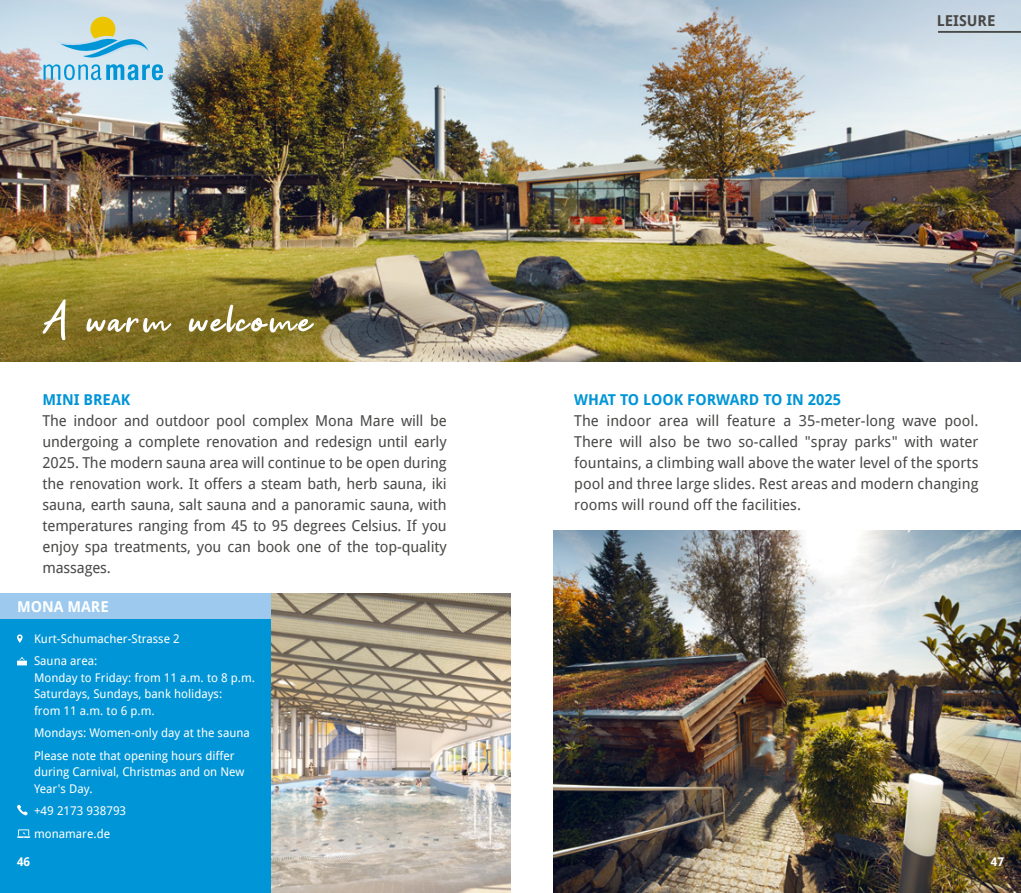
<style>
.page{position:relative;width:1021px;height:893px;background:#fff}
.page>*{position:absolute;margin:0;border:0;box-sizing:border-box;transform-origin:0 0}
.t1{font:54px "Get Show";letter-spacing:.05em;color:#fff}
.t2{font:15px/21px "Droid Sans";letter-spacing:-.005em;color:#494948;text-align:justify}
.t3{font:700 15px "Droid Sans";color:#0095d6}
.t4{font:700 15px "Droid Sans";color:#fff}
.t5{font:700 15px "Droid Sans";color:#494948}
.t6{font:12px/22.5px "Droid Sans";color:#fff}
.t7{font:700 12px "Droid Sans";color:#fff}
</style>
<div class="page">
<img style="left:270px;top:594px;width:240px;height:299px">
<img style="left:0;top:0;width:1020px;height:362px">
<img style="left:0;top:0;width:454px;height:159px">
<img style="left:0;top:275px;width:537px;height:87px">
<img style="left:553px;top:531px;width:467px;height:362px">
<svg style="left:43px;top:64px;width:120px;height:16px;background:#7ac3e4"></svg>
<svg style="left:56px;top:17px;width:94px;height:41px;background:#b2d2cf"></svg>
<div style="left:0;top:619px;width:270px;height:274px;background:#0095d6"></div>
<svg style="left:17px;top:634px;width:6px;height:9px"></svg>
<hr style="left:17px;top:661px;width:10px;height:4px;background:#fff">
<svg style="left:17px;top:805px;width:11px;height:10px"></svg>
<svg style="left:17px;top:829px;width:13px;height:9px"></svg>
<div style="left:0;top:594px;width:270px;height:25px;background:#9cc9ed"></div>
<hr style="left:938px;top:31px;width:82px;height:2px;background:#494948">
<h1 class="t1" style="left:43px;top:290px;width:271px">A warm welcome</h1>
<p class="t3" style="left:43px;top:389px;width:89px">MINI BREAK</p>
<p class="t2" style="left:43px;top:409px;width:406px">The indoor and outdoor pool complex Mona Mare will be undergoing a complete renovation and redesign until early 2025. The modern sauna area will continue to be open during the renovation work. It offers a steam bath, herb sauna, iki sauna, earth sauna, salt sauna and a panoramic sauna, with temperatures ranging from 45 to 95 degrees Celsius. If you enjoy spa treatments, you can book one of the top-quality massages.</p>
<p class="t4" style="left:17px;top:596px;width:93px">MONA MARE</p>
<p class="t6" style="left:34px;top:627px;width:147px">Kurt-Schumacher-Strasse 2<br>Sauna area:</p>
<p class="t6" style="left:34px;top:669px;width:222px;line-height:16.5px">Monday to Friday: from 11 a.m. to 8 p.m.<br>Saturdays, Sundays, bank holidays:<br>from 11 a.m. to 6 p.m.</p>
<p class="t6" style="left:34px;top:721px;width:217px">Mondays: Women-only day at the sauna<br>Please note that opening hours differ</p>
<p class="t6" style="left:34px;top:763px;width:212px;line-height:16.5px">during Carnival, Christmas and on New<br>Year's Day.</p>
<p class="t6" style="left:34px;top:799px;width:94px">+49 2173 938793 monamare.de</p>
<p class="t5" style="left:936px;top:10px;width:60px">LEISURE</p>
<p class="t3" style="left:574px;top:389px;width:268px">WHAT TO LOOK FORWARD TO IN 2025</p>
<p class="t2" style="left:574px;top:409px;width:405px">The indoor area will feature a 35-meter-long wave pool.<br>There will also be two so-called "spray parks" with water fountains, a climbing wall above the water level of the sports pool and three large slides. Rest areas and modern changing rooms will round off the facilities.</p>
<p class="t7" style="left:17px;top:853px;width:15px">46</p>
<p class="t7" style="left:990px;top:853px;width:15px">47</p>
</div>
